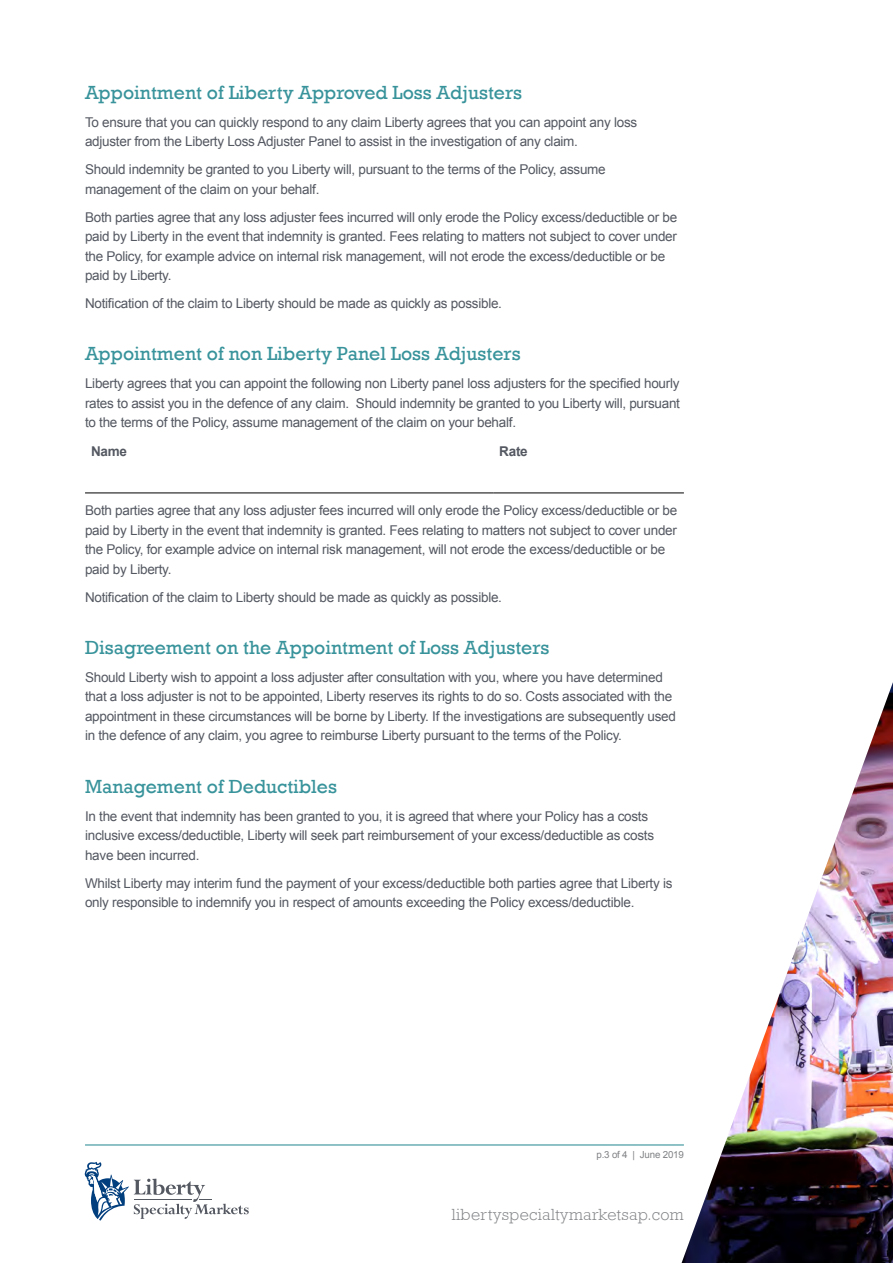
<style>
.page{position:relative;width:893px;height:1263px;background:#fff}
.page>*{position:absolute;margin:0;border:0;box-sizing:border-box;transform-origin:0 0}
.SUB_HEAD{font:19.5px "Rockwell";color:#38939b}
.t1{font:300 16.5px "Rockwell Std";letter-spacing:.02em;color:#808285}
.BODY{font:13.5px/19.5px "Arial";letter-spacing:-.02em;color:#545861}
.BODY-2{font:700 13.5px "Arial";letter-spacing:-.02em;color:#545861}
.t2{font:9.75px "Arial";letter-spacing:-.02em;color:#808285}
</style>
<div class="page">
<hr style="left:85px;top:1144px;width:599px;height:1px;background:#38939b">
<svg style="left:85px;top:1162px;width:164px;height:58px"></svg>
<img style="left:682px;top:682px;width:211px;height:581px">
<hr style="left:85px;top:493px;width:408px;height:1px;background:#000">
<hr style="left:493px;top:493px;width:191px;height:1px;background:#000">
<p class="SUB_HEAD" style="left:85px;top:81px;width:439px">Appointment of Liberty Approved Loss Adjusters</p>
<p class="BODY" style="left:85px;top:112px;width:554px">To ensure that you can quickly respond to any claim Liberty agrees that you can appoint any loss adjuster from the Liberty Loss Adjuster Panel to assist in the investigation of any claim.</p>
<p class="BODY" style="left:85px;top:160px;width:522px">Should indemnity be granted to you Liberty will, pursuant to the terms of the Policy, assume management of the claim on your behalf.</p>
<p class="BODY" style="left:85px;top:207px;width:594px">Both parties agree that any loss adjuster fees incurred will only erode the Policy excess/deductible or be paid by Liberty in the event that indemnity is granted. Fees relating to matters not subject to cover under the Policy, for example advice on internal risk management, will not erode the excess/deductible or be paid by Liberty.</p>
<p class="BODY" style="left:85px;top:294px;width:418px">Notification of the claim to Liberty should be made as quickly as possible.</p>
<p class="SUB_HEAD" style="left:85px;top:343px;width:437px">Appointment of non Liberty Panel Loss Adjusters</p>
<p class="BODY" style="left:85px;top:374px;width:596px;text-align:justify">Liberty agrees that you can appoint the following non Liberty panel loss adjusters for the specified hourly rates to assist you in the defence of any claim. Should indemnity be granted to you Liberty will, pursuant to the terms of the Policy, assume management of the claim on your behalf.</p>
<p class="BODY-2" style="left:91px;top:442px;width:37px">Name</p>
<p class="BODY-2" style="left:499px;top:442px;width:30px">Rate</p>
<p class="BODY" style="left:85px;top:501px;width:594px">Both parties agree that any loss adjuster fees incurred will only erode the Policy excess/deductible or be paid by Liberty in the event that indemnity is granted. Fees relating to matters not subject to cover under the Policy, for example advice on internal risk management, will not erode the excess/deductible or be paid by Liberty.</p>
<p class="BODY" style="left:85px;top:587px;width:418px">Notification of the claim to Liberty should be made as quickly as possible.</p>
<p class="SUB_HEAD" style="left:85px;top:636px;width:466px">Disagreement on the Appointment of Loss Adjusters</p>
<p class="BODY" style="left:85px;top:667px;width:592px">Should Liberty wish to appoint a loss adjuster after consultation with you, where you have determined that a loss adjuster is not to be appointed, Liberty reserves its rights to do so. Costs associated with the appointment in these circumstances will be borne by Liberty. If the investigations are subsequently used in the defence of any claim, you agree to reimburse Liberty pursuant to the terms of the Policy.</p>
<p class="SUB_HEAD" style="left:85px;top:775px;width:253px">Management of Deductibles</p>
<p class="BODY" style="left:85px;top:806px;width:570px">In the event that indemnity has been granted to you, it is agreed that where your Policy has a costs inclusive excess/deductible, Liberty will seek part reimbursement of your excess/deductible as costs have been incurred.</p>
<p class="BODY" style="left:85px;top:873px;width:589px">Whilst Liberty may interim fund the payment of your excess/deductible both parties agree that Liberty is only responsible to indemnify you in respect of amounts exceeding the Policy excess/deductible.</p>
<p class="t2" style="left:597px;top:1148px;width:89px">p.3 of 4 | June 2019</p>
<p class="t1" style="left:452px;top:1205px;width:233px">libertyspecialtymarketsap.com</p>
</div>
